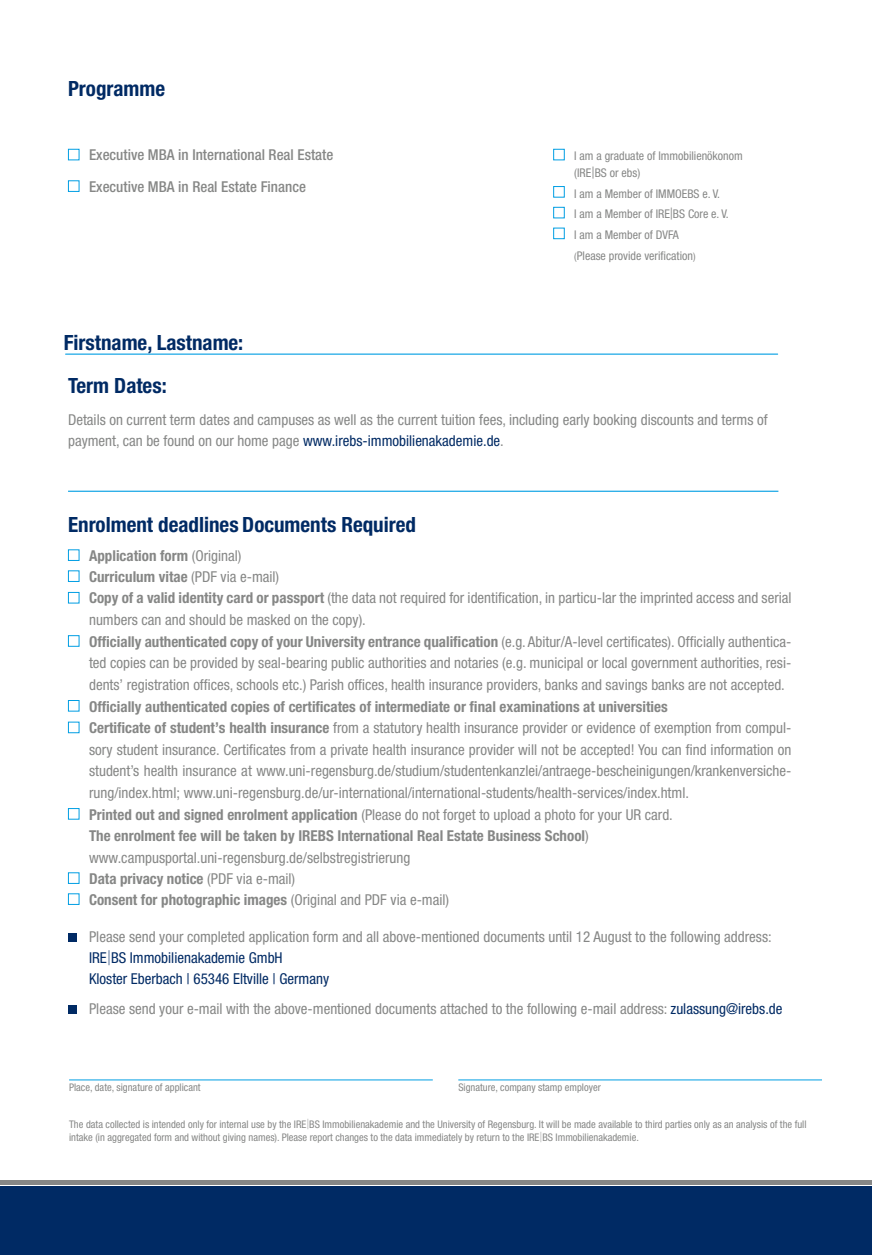
<style>
.page{position:relative;width:872px;height:1255px;background:#fff}
.page>*{position:absolute;margin:0;border:0;box-sizing:border-box;transform-origin:0 0}
.t1{font:700 condensed 21px/43.3px "Helvetica Neue LT Pro";color:#002a64}
.t2{font:condensed 15px/21.6px "Helvetica Neue LT Std";color:#868786}
.t3{font:700 condensed 15px/21px "Helvetica Neue LT Pro";color:#868786}
.t4{font:500 condensed 15px/31.5px "Helvetica Neue LT Std";color:#868786}
.t5{font:condensed 12px/20.7px "Helvetica Neue LT Std";color:#868786}
.t6{font:condensed 10.5px/12.6px "Helvetica Neue LT Std";color:#868786}
.s1{font-family:"Helvetica Neue LT Pro";font-stretch:normal}
.s2{font-size:10.5px}
.s3{color:#002a64}
.s4{font-family:"Helvetica Neue LT Std";font-weight:400}
.s5{font-family:"Helvetica Neue LT Pro";font-weight:700}
.s6{font-weight:100;font-stretch:normal;color:#002a64}
.s7{font-weight:100;font-stretch:normal}
</style>
<div class="page">
<hr style="left:0;top:1180px;width:872px;height:4px;background:#868786">
<div style="left:0;top:1186px;width:872px;height:68px;background:#002a64"></div>
<hr style="left:69px;top:1079px;width:364px;height:1px;background:#009ee3">
<hr style="left:458px;top:1079px;width:364px;height:1px;background:#009ee3">
<hr style="left:66px;top:353px;width:711px;height:2px;background:#009ee3">
<hr style="left:68px;top:490px;width:710px;height:2px;background:#009ee3">
<div style="left:68px;top:149px;width:11px;height:11px;border:1px solid #009ee3"></div>
<div style="left:68px;top:180px;width:11px;height:12px;border:1px solid #009ee3"></div>
<div style="left:553px;top:149px;width:11px;height:11px;border:1px solid #009ee3"></div>
<div style="left:553px;top:186px;width:11px;height:11px;border:1px solid #009ee3"></div>
<div style="left:553px;top:207px;width:11px;height:11px;border:1px solid #009ee3"></div>
<div style="left:553px;top:228px;width:11px;height:11px;border:1px solid #009ee3"></div>
<div style="left:68px;top:549px;width:11px;height:12px;border:1px solid #009ee3"></div>
<div style="left:68px;top:570px;width:11px;height:12px;border:1px solid #009ee3"></div>
<div style="left:68px;top:592px;width:11px;height:11px;border:1px solid #009ee3"></div>
<div style="left:68px;top:635px;width:11px;height:11px;border:1px solid #009ee3"></div>
<div style="left:68px;top:700px;width:11px;height:11px;border:1px solid #009ee3"></div>
<div style="left:68px;top:721px;width:11px;height:12px;border:1px solid #009ee3"></div>
<div style="left:68px;top:808px;width:11px;height:11px;border:1px solid #009ee3"></div>
<div style="left:68px;top:933px;width:9px;height:9px;background:#002a64"></div>
<div style="left:68px;top:1005px;width:9px;height:8px;background:#002a64"></div>
<h1 class="t1" style="left:68px;top:67px;width:99px">Programme</h1>
<p class="t4" style="left:89px;top:139px;width:246px">Executive MBA in International Real Estate<br>Executive MBA in Real Estate Finance</p>
<p class="t5" style="left:574px;top:148px;width:170px;line-height:16.5px">I am a graduate of Immobilienökonom (IRE<span class="s1">|</span>BS or ebs)</p>
<p class="t5" style="left:574px;top:183px;width:156px">I am a Member of IMMOEBS e. V.<br>I am a Member of IRE<span class="s1">|</span>BS Core e. V.<br>I am a Member of DVFA<br><span class="s2">(</span>Please provide verification<span class="s2">)</span></p>
<h1 class="t1" style="left:64px;top:320px;width:181px">Firstname, Lastname:<br>Term Dates:</h1>
<p class="t2" style="left:68px;top:409px;width:701px;line-height:21px">Details on current term dates and campuses as well as the current tuition fees, including early booking discounts and terms of payment, can be found on our home page <span class="s3">www.irebs-immobilienakademie.de</span>.</p>
<h1 class="t1" style="left:68px;top:503px;width:349px">Enrolment deadlines Documents Required</h1>
<p class="t3" style="left:89px;top:545px;width:192px">Application form <span class="s4">(Original)<br></span>Curriculum vitae <span class="s4">(PDF via e-mail)</span></p>
<p class="t2" style="left:89px;top:587px;width:704px"><span class="s5">Copy of a valid identity card or passport</span> (the data not required for identification, in particu-lar the imprinted access and serial numbers can and should be masked on the copy).</p>
<p class="t3" style="left:89px;top:631px;width:704px">Officially authenticated copy of your University entrance qualification <span class="s4">(e.g. Abitur/A-level certificates). Officially authentica-</span></p>
<p class="t2" style="left:89px;top:652px;width:704px">ted copies can be provided by seal-bearing public authorities and notaries (e.g. municipal or local government authorities, resi&shy;dents’ registration offices, schools etc.) Parish offices, health insurance providers, banks and savings banks are not accepted.</p>
<p class="t3" style="left:89px;top:695px;width:580px">Officially authenticated copies of certificates of intermediate or final examinations at universities</p>
<p class="t2" style="left:89px;top:717px;width:704px"><span class="s5">Certificate of student’s health insurance</span> from a statutory health insurance provider or evidence of exemption from compul&shy;sory student insurance. Certificates from a private health insurance provider will not be accepted! You can find information on student’s health insurance at www.uni-regensburg.de/studium/studentenkanzlei/antraege-bescheinigungen/krankenversiche&shy;rung/index.html; www.uni-regensburg.de/ur-international/international-students/health-services/index.html.<br><span class="s5">Printed out and signed enrolment application</span> (Please do not forget to upload a photo for your UR card.</p>
<p class="t3" style="left:89px;top:825px;width:501px">The enrolment fee will be taken by IREBS International Real Estate Business School<span class="s4">)</span></p>
<p class="t2" style="left:89px;top:846px;width:323px">www.campusportal.uni-regensburg.de/selbstregistrierung</p>
<p class="t3" style="left:89px;top:868px;width:361px">Data privacy notice <span class="s4">(PDF via e-mail)<br></span>Consent for photographic images <span class="s4">(Original and PDF via e-mail)</span></p>
<p class="t2" style="left:89px;top:926px;width:684px;line-height:21px">Please send your completed application form and all above-mentioned documents until 12 August to the following address:<br><span class="s3">IRE</span><span class="s6">|</span><span class="s3">BS Immobilienakademie GmbH<br>Kloster Eberbach | 65346 Eltville | Germany</span></p>
<p class="t2" style="left:89px;top:997px;width:695px">Please send your e-mail with the above-mentioned documents attached to the following e-mail address: <span class="s3">zulassung@irebs.de</span></p>
<p class="t6" style="left:69px;top:1080px;width:133px">Place, date, signature of applicant</p>
<p class="t6" style="left:458px;top:1080px;width:144px">Signature, company stamp employer</p>
<p class="t6" style="left:69px;top:1117px;width:739px">The data collected is intended only for internal use by the IRE<span class="s7">|</span>BS Immobilienakademie and the University of Regensburg. It will be made available to third parties only as an analysis of the full intake (in aggregated form and without giving names). Please report changes to the data immediately by return to the IRE<span class="s7">|</span>BS Immobilienakademie.</p>
</div>
